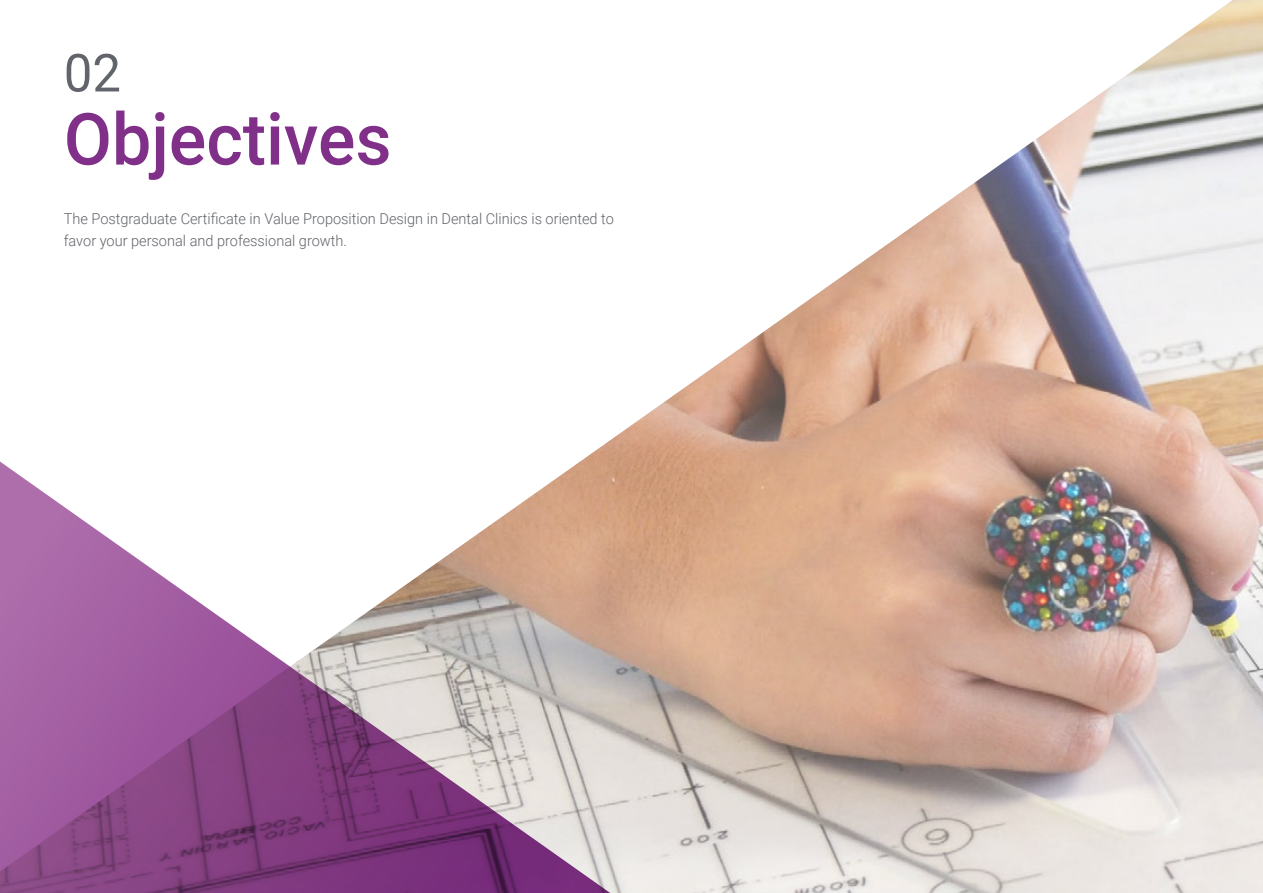
<style>
.page{position:relative;width:1263px;height:893px;background:#fff}
.page>*{position:absolute;margin:0;border:0;box-sizing:border-box;transform-origin:0 0}
.t1{font:500 72px "Roboto";color:#813089}
.t2{font:52.5px "Roboto";color:#61646a}
.t3{font:300 15px/22.5px "Roboto";color:#61646a}
</style>
<div class="page">
<img style="left:602px;top:0;width:661px;height:893px">
<svg style="left:0;top:446px;width:640px;height:447px"></svg>
<h2 class="t2" style="left:64px;top:36px;width:59px">02</h2>
<h1 class="t1" style="left:64px;top:89px;width:329px">Objectives</h1>
<p class="t3" style="left:64px;top:207px;width:552px">The Postgraduate Certificate in Value Proposition Design in Dental Clinics is oriented to favor your personal and professional growth.</p>
</div>
